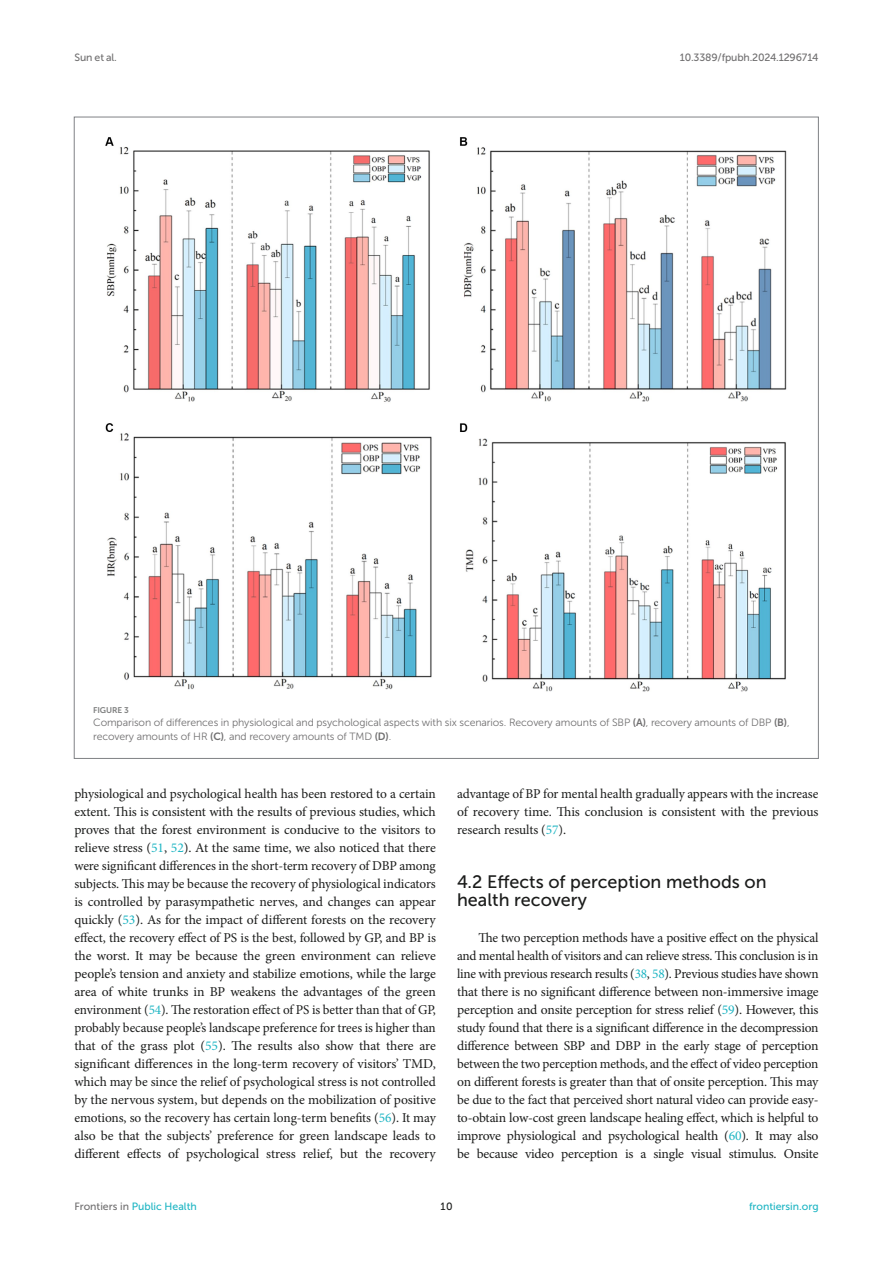
<style>
.page{position:relative;width:893px;height:1263px;background:#fff}
.page>*{position:absolute;margin:0;border:0;box-sizing:border-box;transform-origin:0 0}
.HEAD_2{font:18px/18px "Museo Sans 500";color:#1b1c1b}
.TEXT_FLUSH{font:13.5px/18px "Minion Pro";letter-spacing:-.01em;color:#1b1c1b;text-align:justify}
.FIG_LEG{font:10.5px/13.5px "Museo Sans 300";letter-spacing:-.01em;color:#706f70}
.t1{font:10.5px "Museo Sans 500";color:#1db5c3}
.t2{font:10.5px "Museo Sans 500";letter-spacing:-.015em;color:#706f70}
.t3{font:10.5px "Museo Sans 500";color:#1b1c1b}
.FIG_HD{font:8.25px "Museo Sans 700";letter-spacing:-.01em;color:#7e7f7f}
.s1{font-family:"Museo Sans 700"}
.s2{color:#1db5c3}
.s3{color:#706f70}
</style>
<div class="page">
<img style="left:105px;top:137px;width:682px;height:555px">
<p class="t2" style="left:74px;top:51px;width:44px">Sun et al.</p>
<p class="t2" style="left:680px;top:51px;width:140px">10.3389/fpubh.2024.1296714</p>
<p class="FIG_HD" style="left:93px;top:705px;width:37px">FIGURE 3</p>
<p class="FIG_LEG" style="left:93px;top:716px;width:698px">Comparison of differences in physiological and psychological aspects with six scenarios. Recovery amounts of SBP <span class="s1">(A)</span>, recovery amounts of DBP <span class="s1">(B)</span>, recovery amounts of HR <span class="s1">(C)</span>, and recovery amounts of TMD <span class="s1">(D)</span>.</p>
<p class="TEXT_FLUSH" style="left:74px;top:785px;width:363px">physiological and psychological health has been restored to a certain extent. This is consistent with the results of previous studies, which proves that the forest environment is conducive to the visitors to relieve stress (<span class="s2">51</span>, <span class="s2">52</span>). At the same time, we also noticed that there were significant differences in the short-term recovery of DBP among subjects. This may be because the recovery of physiological indicators is controlled by parasympathetic nerves, and changes can appear quickly (<span class="s2">53</span>). As for the impact of different forests on the recovery effect, the recovery effect of PS is the best, followed by GP, and BP is the worst. It may be because the green environment can relieve people’s tension and anxiety and stabilize emotions, while the large area of white trunks in BP weakens the advantages of the green environment (<span class="s2">54</span>). The restoration effect of PS is better than that of GP, probably because people’s landscape preference for trees is higher than that of the grass plot (<span class="s2">55</span>). The results also show that there are significant differences in the long-term recovery of visitors’ TMD, which may be since the relief of psychological stress is not controlled by the nervous system, but depends on the mobilization of positive emotions, so the recovery has certain long-term benefits (<span class="s2">56</span>). It may also be that the subjects’ preference for green landscape leads to different effects of psychological stress relief, but the recovery</p>
<p class="TEXT_FLUSH" style="left:457px;top:785px;width:363px">advantage of BP for mental health gradually appears with the increase of recovery time. This conclusion is consistent with the previous research results (<span class="s2">57</span>).</p>
<p class="HEAD_2" style="left:457px;top:873px;width:311px">4.2 Effects of perception methods on health recovery</p>
<p class="TEXT_FLUSH" style="left:457px;top:929px;width:363px;text-indent:21px">The two perception methods have a positive effect on the physical and mental health of visitors and can relieve stress. This conclusion is in line with previous research results (<span class="s2">38</span>, <span class="s2">58</span>). Previous studies have shown that there is no significant difference between non-immersive image perception and onsite perception for stress relief (<span class="s2">59</span>). However, this study found that there is a significant difference in the decompression difference between SBP and DBP in the early stage of perception between the two perception methods, and the effect of video perception on different forests is greater than that of onsite perception. This may be due to the fact that perceived short natural video can provide easy&shy;to-obtain low-cost green landscape healing effect, which is helpful to improve physiological and psychological health (<span class="s2">60</span>). It may also be because video perception is a single visual stimulus. Onsite</p>
<p class="t1" style="left:74px;top:1200px;width:124px"><span class="s3">Frontiers in</span> Public Health</p>
<p class="t3" style="left:440px;top:1200px;width:14px">10</p>
<p class="t1" style="left:749px;top:1200px;width:71px">frontiersin.org</p>
</div>
